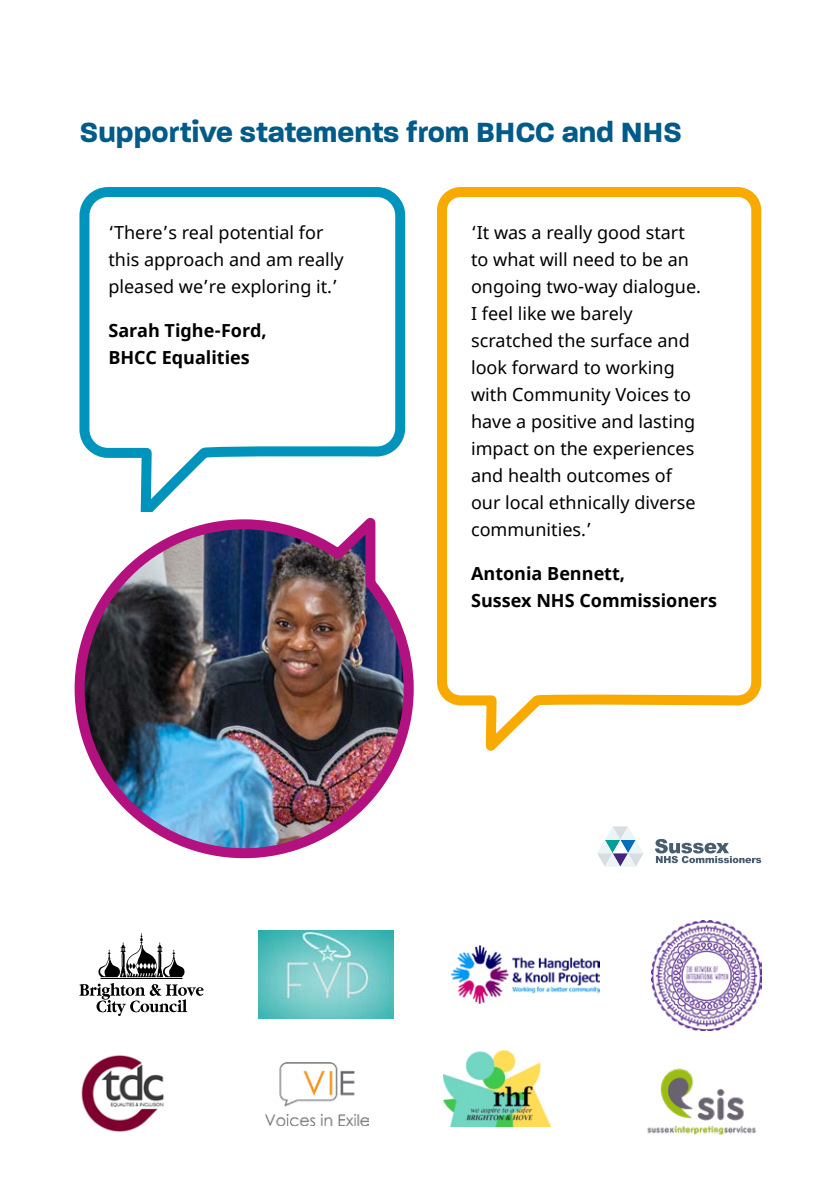
<style>
.page{position:relative;width:840px;height:1191px;background:#fff}
.page>*{position:absolute;margin:0;border:0;box-sizing:border-box;transform-origin:0 0}
.t1{font:700 30px "Paralucent";color:#005b88}
.t2{font:18px/27px "Noto Sans";color:#000}
.t3{font:700 18px/27px "Noto Sans";color:#000}
</style>
<div class="page">
<svg style="left:437px;top:187px;width:325px;height:564px"></svg>
<svg style="left:79px;top:187px;width:327px;height:324px"></svg>
<img style="left:74px;top:517px;width:340px;height:342px">
<img style="left:259px;top:930px;width:134px;height:88px">
<img style="left:451px;top:945px;width:147px;height:58px">
<img style="left:651px;top:920px;width:109px;height:110px">
<img style="left:647px;top:1068px;width:110px;height:67px">
<img style="left:265px;top:1063px;width:103px;height:62px">
<img style="left:443px;top:1050px;width:107px;height:76px">
<svg style="left:79px;top:933px;width:124px;height:83px"></svg>
<svg style="left:655px;top:839px;width:105px;height:24px"></svg>
<svg style="left:597px;top:826px;width:46px;height:40px"></svg>
<img style="left:81px;top:1055px;width:83px;height:77px">
<h1 class="t1" style="left:79px;top:114px;width:603px">Supportive statements from BHCC and NHS</h1>
<p class="t2" style="left:108px;top:219px;width:237px">‘There’s real potential for this approach and am really pleased we’re exploring it.’</p>
<p class="t3" style="left:108px;top:317px;width:160px">Sarah Tighe-Ford,<br>BHCC Equalities</p>
<p class="t2" style="left:471px;top:219px;width:231px">‘It was a really good start to what will need to be an ongoing two-way dialogue.<br>I feel like we barely scratched the surface and look forward to working with Community Voices to have a positive and lasting impact on the experiences and health outcomes of our local ethnically diverse communities.’</p>
<p class="t3" style="left:471px;top:560px;width:247px">Antonia Bennett,<br>Sussex NHS Commissioners</p>
</div>
